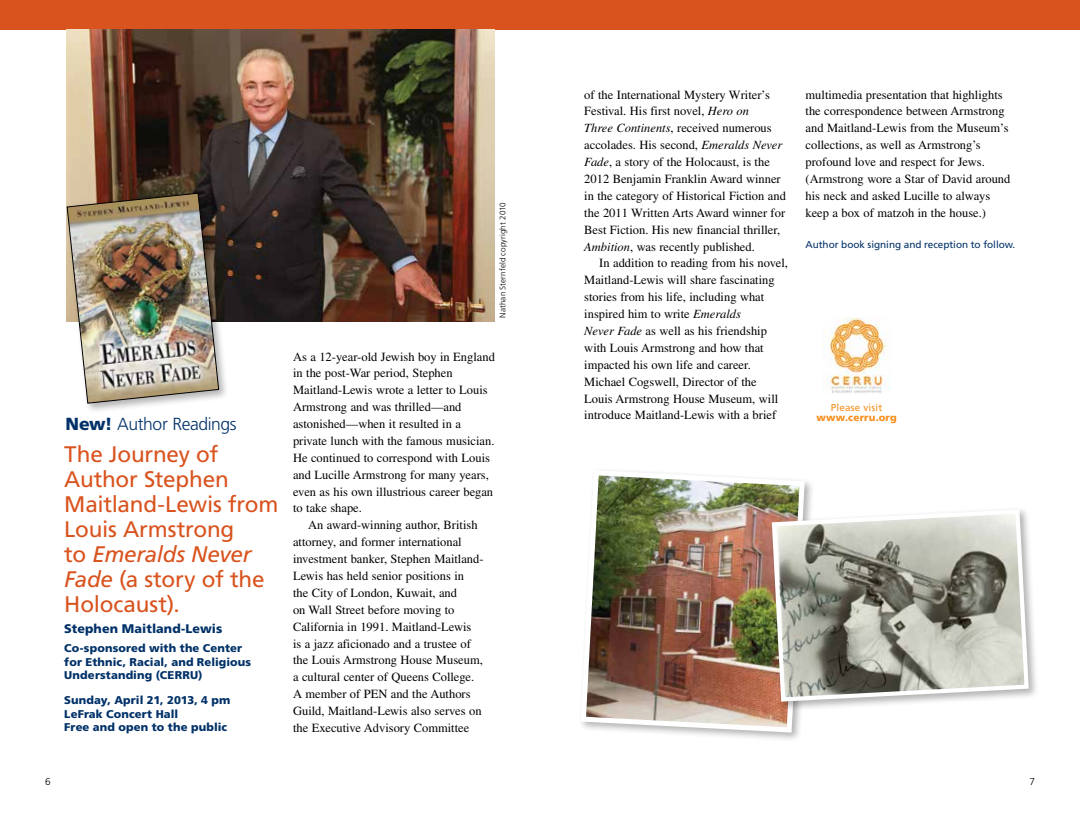
<style>
.page{position:relative;width:1080px;height:833px;background:#fff}
.page>*{position:absolute;margin:0;border:0;box-sizing:border-box;transform-origin:0 0}
.t1{font:22.5px/25px "Frutiger LT Std";letter-spacing:-.01em;color:#d9531e}
.t2{font:300 17.5px "Frutiger LT Std";letter-spacing:-.02em;color:#003168}
.t3{font:12.5px/16.9px "Times LT Std";color:#000}
.t4{font:900 12.5px "Frutiger LT Std";letter-spacing:.005em;color:#003168}
.t5{font:900 11.25px/13.5px "Frutiger LT Std";letter-spacing:.01em;color:#003168}
.t6{font:10px "Frutiger LT Std";letter-spacing:-.005em;color:#003168}
.t7{font:900 10px "Frutiger LT Std";letter-spacing:.015em;color:#f78f1e}
.t8{font:10px "Frutiger LT Std";letter-spacing:.01em;color:#f78f1e}
.t9{font:300 10px "Frutiger LT Std";color:#000}
.t10{font:300 8.12px "Frutiger LT Std";letter-spacing:.01em;color:#000}
.s1{font-weight:900}
.s2{font-style:italic}
</style>
<div class="page">
<div style="left:0;top:0;width:540px;height:29px;background:#d9531e"></div>
<div style="left:540px;top:0;width:540px;height:29px;background:#d9531e"></div>
<img style="left:67px;top:29px;width:427px;height:292px">
<div style="left:64px;top:190px;width:165px;height:223px;background:#000;opacity:.3"></div>
<img style="left:66px;top:192px;width:153px;height:212px">
<div style="left:578px;top:467px;width:237px;height:275px;background:#000;opacity:.3"></div>
<img style="left:578px;top:467px;width:229px;height:268px">
<div style="left:769px;top:506px;width:270px;height:206px;background:#000;opacity:.3"></div>
<svg style="left:770px;top:507px;width:261px;height:196px;background:#aeaea4"></svg>
<img style="left:823px;top:317px;width:67px;height:76px">
<h2 class="t2" style="left:66px;top:413px;width:173px"><span class="s1">New!</span> Author Readings</h2>
<h1 class="t1" style="left:64px;top:442px;width:216px">The Journey of<br>Author Stephen<br>Maitland-Lewis from<br>Louis Armstrong<br>to <span class="s2">Emeralds Never<br>Fade</span> (a story of the<br>Holocaust).</h1>
<p class="t4" style="left:64px;top:620px;width:160px">Stephen Maitland-Lewis</p>
<p class="t5" style="left:64px;top:641px;width:188px">Co-sponsored with the Center for Ethnic, Racial, and Religious<br>Understanding (CERRU)</p>
<p class="t5" style="left:64px;top:693px;width:168px">Sunday, April 21, 2013, 4 pm<br>LeFrak Concert Hall<br>Free and open to the public</p>
<p class="t10" style="left:498px;top:318px;width:117px;rotate:-90deg">Nathan Sternfeld copyright 2010</p>
<p class="t3" style="left:293px;top:348px;width:203px">As a 12-year-old Jewish boy in England in the post-War period, Stephen Maitland-Lewis wrote a letter to Louis Armstrong and was thrilled—and astonished—when it resulted in a private lunch with the famous musician.<br>He continued to correspond with Louis and Lucille Armstrong for many years, even as his own illustrious career began to take shape.</p>
<p class="t3" style="left:293px;top:516px;width:192px;text-indent:15px">An award-winning author, British attorney, and former international investment banker, Stephen Maitland-Lewis has held senior positions in<br>the City of London, Kuwait, and<br>on Wall Street before moving to California in 1991. Maitland-Lewis<br>is a jazz aficionado and a trustee of the Louis Armstrong House Museum, a cultural center of Queens College.<br>A member of PEN and the Authors Guild, Maitland-Lewis also serves on the Executive Advisory Committee</p>
<p class="t3" style="left:584px;top:86px;width:203px">of the International Mystery Writer’s Festival. His first novel, <span class="s2">Hero on<br>Three Continents</span>, received numerous accolades. His second, <span class="s2">Emeralds Never Fade</span>, a story of the Holocaust, is the 2012 Benjamin Franklin Award winner in the category of Historical Fiction and the 2011 Written Arts Award winner for Best Fiction. His new financial thriller, <span class="s2">Ambition</span>, was recently published.</p>
<p class="t3" style="left:584px;top:255px;width:205px;text-indent:15px">In addition to reading from his novel, Maitland-Lewis will share fascinating stories from his life, including what inspired him to write <span class="s2">Emeralds<br>Never Fade</span> as well as his friendship with Louis Armstrong and how that impacted his own life and career.<br>Michael Cogswell, Director of the Louis Armstrong House Museum, will introduce Maitland-Lewis with a brief</p>
<p class="t3" style="left:806px;top:86px;width:206px">multimedia presentation that highlights the correspondence between Armstrong and Maitland-Lewis from the Museum’s collections, as well as Armstrong’s profound love and respect for Jews. (Armstrong wore a Star of David around his neck and asked Lucille to always keep a box of matzoh in the house.)</p>
<p class="t6" style="left:806px;top:239px;width:211px">Author book signing and reception to follow.</p>
<p class="t8" style="left:831px;top:402px;width:53px">Please visit</p>
<p class="t7" style="left:816px;top:412px;width:82px">www.cerru.org</p>
<p class="t9" style="left:45px;top:776px;width:7px">6</p>
<p class="t9" style="left:1029px;top:776px;width:7px">7</p>
</div>
